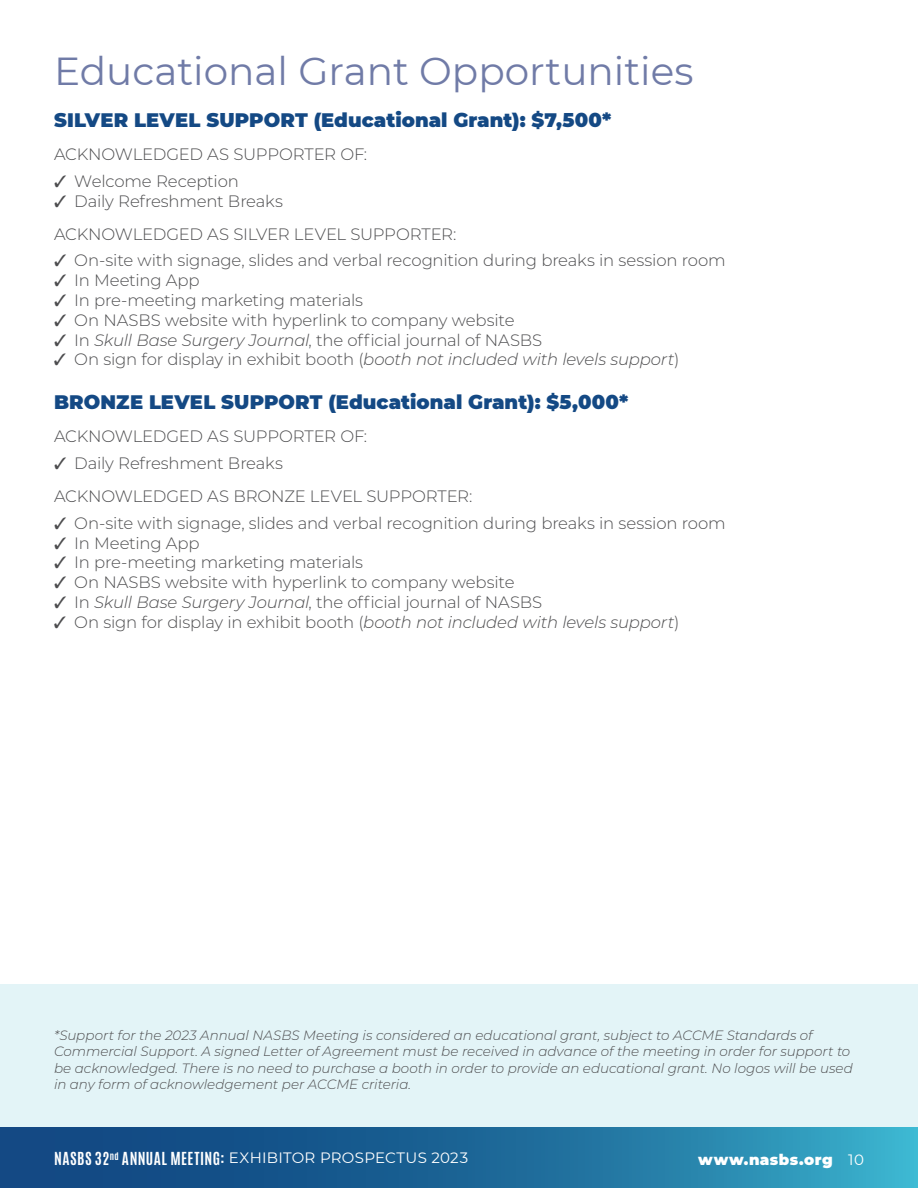
<style>
.page{position:relative;width:918px;height:1188px;background:#fff}
.page>*{position:absolute;margin:0;border:0;box-sizing:border-box;transform-origin:0 0}
.t1{font:39px "Montserrat";color:#707ba7}
.t2{font:900 19.5px "Montserrat";letter-spacing:.005em;color:#144984}
.t3{font:300 16.5px/33.3px "Montserrat";letter-spacing:-.01em;color:#4d4d4f}
.t4{font:italic 300 16.5px "Montserrat";letter-spacing:-.015em;color:#4d4d4f}
.t5{font:15px "Montserrat";letter-spacing:.015em;color:#fff}
.t6{font:900 15px "Montserrat";letter-spacing:.03em;color:#fff}
.t7{font:italic 300 13.5px/16.2px "Montserrat";letter-spacing:-.005em;color:#4d4d4f}
.s1{font-style:italic}
.s2{font-style:normal}
.s3{font-family:"Antonio";font-weight:700}
.s4{font-weight:400}
</style>
<div class="page">
<div style="left:0;top:984px;width:918px;height:143px;background:#e3f4f7"></div>
<svg style="left:0;top:1127px;width:918px;height:61px;background:#1f6d9c"></svg>
<h1 class="t1" style="left:54px;top:44px;width:641px">Educational Grant Opportunities</h1>
<p class="t2" style="left:54px;top:105px;width:559px">SILVER LEVEL SUPPORT (Educational Grant): $7,500*</p>
<p class="t3" style="left:54px;top:137px;width:315px">ACKNOWLEDGED AS SUPPORTER OF:</p>
<p class="t3" style="left:54px;top:164px;width:186px">✓ Welcome Reception</p>
<p class="t3" style="left:54px;top:183px;width:404px">✓ Daily Refreshment Breaks<br>ACKNOWLEDGED AS SILVER LEVEL SUPPORTER:</p>
<p class="t3" style="left:54px;top:243px;width:673px">✓ On-site with signage, slides and verbal recognition during breaks in session room</p>
<p class="t3" style="left:54px;top:263px;width:147px">✓ In Meeting App</p>
<p class="t3" style="left:54px;top:283px;width:311px">✓ In pre-meeting marketing materials</p>
<p class="t3" style="left:54px;top:303px;width:462px">✓ On NASBS website with hyperlink to company website</p>
<p class="t3" style="left:54px;top:323px;width:490px">✓ In <span class="s1">Skull Base Surgery Journal</span>, the official journal of NASBS</p>
<p class="t4" style="left:54px;top:348px;width:627px">✓ <span class="s2">On sign for display in exhibit booth (</span>booth not included with levels support<span class="s2">)</span></p>
<p class="t2" style="left:54px;top:387px;width:576px">BRONZE LEVEL SUPPORT (Educational Grant): $5,000*</p>
<p class="t3" style="left:54px;top:419px;width:315px">ACKNOWLEDGED AS SUPPORTER OF:</p>
<p class="t3" style="left:54px;top:446px;width:420px">✓ Daily Refreshment Breaks<br>ACKNOWLEDGED AS BRONZE LEVEL SUPPORTER:</p>
<p class="t3" style="left:54px;top:506px;width:673px">✓ On-site with signage, slides and verbal recognition during breaks in session room</p>
<p class="t3" style="left:54px;top:525px;width:147px">✓ In Meeting App</p>
<p class="t3" style="left:54px;top:545px;width:311px">✓ In pre-meeting marketing materials</p>
<p class="t3" style="left:54px;top:565px;width:462px">✓ On NASBS website with hyperlink to company website</p>
<p class="t3" style="left:54px;top:585px;width:490px">✓ In <span class="s1">Skull Base Surgery Journal</span>, the official journal of NASBS</p>
<p class="t4" style="left:54px;top:611px;width:627px">✓ <span class="s2">On sign for display in exhibit booth (</span>booth not included with levels support<span class="s2">)</span></p>
<p class="t7" style="left:54px;top:1027px;width:800px">*Support for the 2023 Annual NASBS Meeting is considered an educational grant, subject to ACCME Standards of Commercial Support. A signed Letter of Agreement must be received in advance of the meeting in order for support to be acknowledged. There is no need to purchase a booth in order to provide an educational grant. No logos will be used in any form of acknowledgement per ACCME criteria.</p>
<p class="t5" style="left:54px;top:1148px;width:416px"><span class="s3">NASBS 32</span><sup>nd</sup> <span class="s3">ANNUAL MEETING:</span> EXHIBITOR PROSPECTUS 2023</p>
<p class="t6" style="left:698px;top:1148px;width:167px">www.nasbs.org <span class="s4">10</span></p>
</div>
